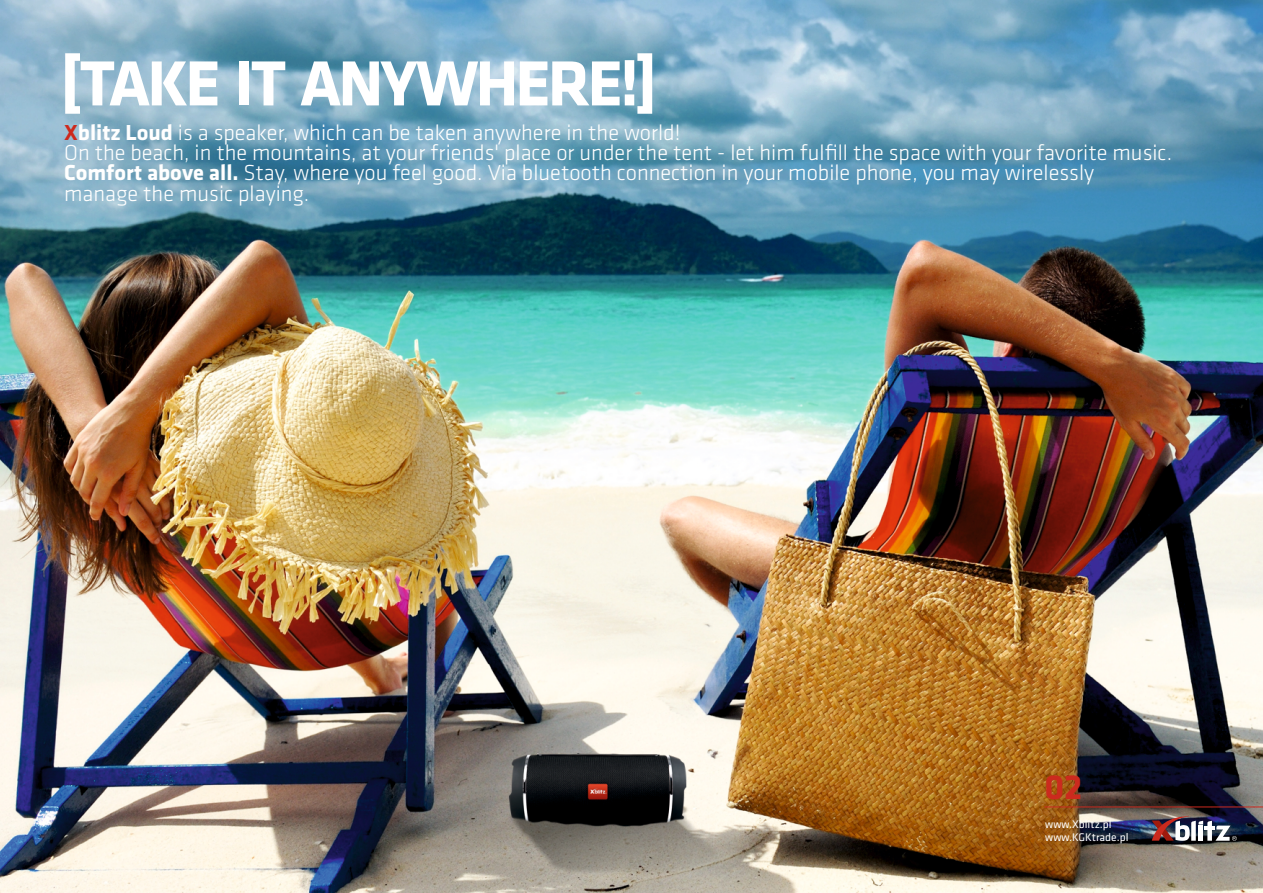
<style>
.page{position:relative;width:1263px;height:893px;background:#fff}
.page>*{position:absolute;margin:0;border:0;box-sizing:border-box;transform-origin:0 0}
.t1{font:700 66px "Klavika";letter-spacing:-.04em;color:#fff}
.t2{font:700 36px "Klavika";color:#cb2a1e}
.t3{font:300 22.5px/20.2px "Klavika";color:#fff}
.t4{font:11.55px/12.9px "Klavika";color:#fff}
.s1{font-weight:700;color:#ce291c}
.s2{font-weight:700}
</style>
<div class="page">
<img style="left:0;top:0;width:1263px;height:893px">
<hr style="left:1044px;top:806px;width:219px;height:1px;background:#cb2a1e">
<svg style="left:1152px;top:815px;width:85px;height:26px"></svg>
<h1 class="t1" style="left:60px;top:56px;width:598px">[TAKE IT ANYWHERE!]</h1>
<p class="t3" style="left:64px;top:124px;width:1109px"><span class="s1">X</span><span class="s2">blitz Loud</span> is a speaker, which can be taken anywhere in the world!<br>On the beach, in the mountains, at your friends' place or under the tent - let him fulfill the space with your favorite music.<br><span class="s2">Comfort above all.</span> Stay, where you feel good. Via bluetooth connection in your mobile phone, you may wirelessly manage the music playing.</p>
<h2 class="t2" style="left:1044px;top:772px;width:39px">02</h2>
<p class="t4" style="left:1045px;top:819px;width:85px">www.Xblitz.pl www.KGKtrade.pl</p>
</div>
